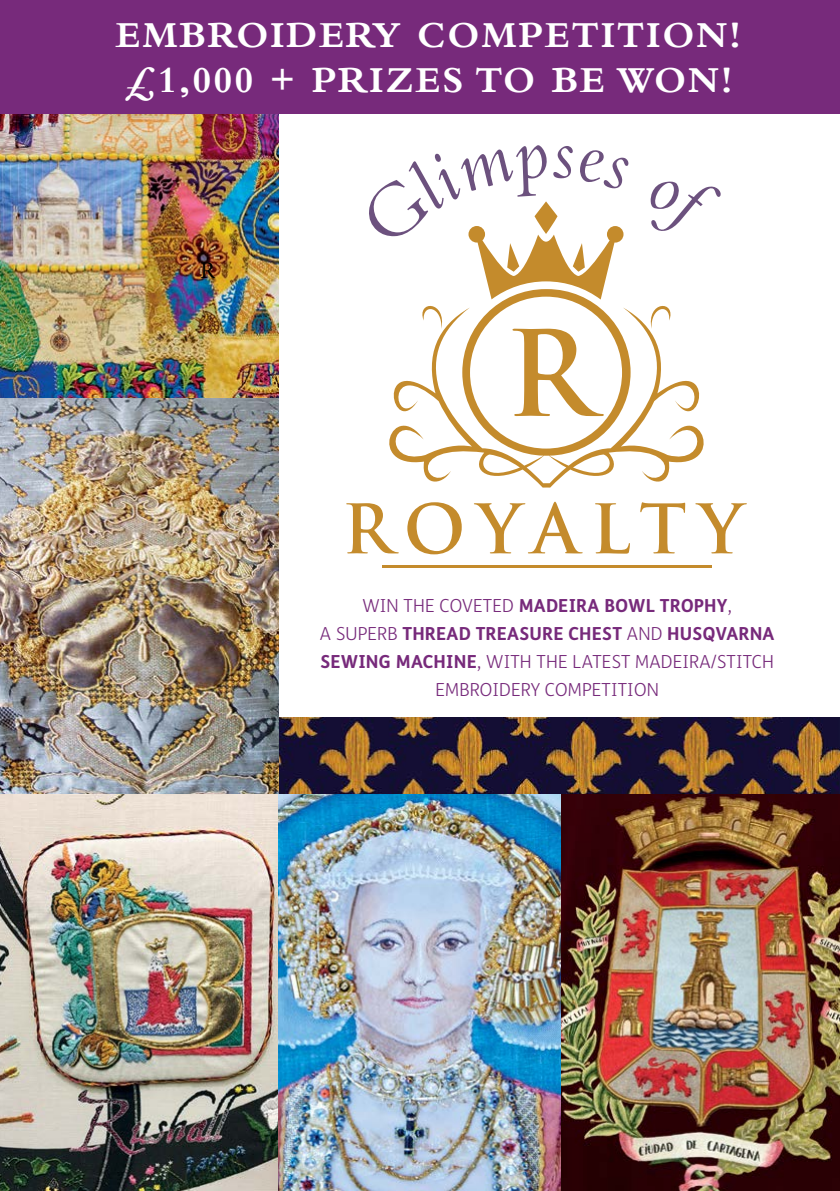
<style>
.page{position:relative;width:840px;height:1191px;background:#fff}
.page>*{position:absolute;margin:0;border:0;box-sizing:border-box;transform-origin:0 0}
.t1{font:700 38px/45.6px "Bembo";letter-spacing:.05em;color:#fff}
.t2{font:24px "Minion Pro";color:#000}
.t3{font:300 18px/28px "FS Me";letter-spacing:.01em;color:#772a7b;text-align:center}
.s1{font-weight:700}
</style>
<div class="page">
<img style="left:278px;top:717px;width:561px;height:77px">
<img style="left:0;top:113px;width:278px;height:1078px">
<div style="left:0;top:0;width:839px;height:113px;background:#772a7b"></div>
<img style="left:278px;top:794px;width:561px;height:397px">
<svg style="left:389px;top:310px;width:315px;height:178px"></svg>
<svg style="left:645px;top:306px;width:31px;height:23px"></svg>
<hr style="left:381px;top:565px;width:330px;height:3px;background:#c48b2c">
<svg style="left:346px;top:502px;width:400px;height:52px"></svg>
<svg style="left:389px;top:201px;width:239px;height:215px"></svg>
<h1 class="t1" style="left:116px;top:11px;width:626px">EMBROIDERY COMPETITION! £1,000 + PRIZES TO BE WON!</h1>
<h2 class="t2" style="left:200px;top:255px;width:16px">R</h2>
<p class="t3" style="left:320px;top:591px;width:456px">WIN THE COVETED <span class="s1">MADEIRA BOWL TROPHY</span>,<br>A SUPERB <span class="s1">THREAD TREASURE CHEST</span> AND <span class="s1">HUSQVARNA SEWING MACHINE</span>, WITH THE LATEST MADEIRA/STITCH EMBROIDERY COMPETITION</p>
</div>
